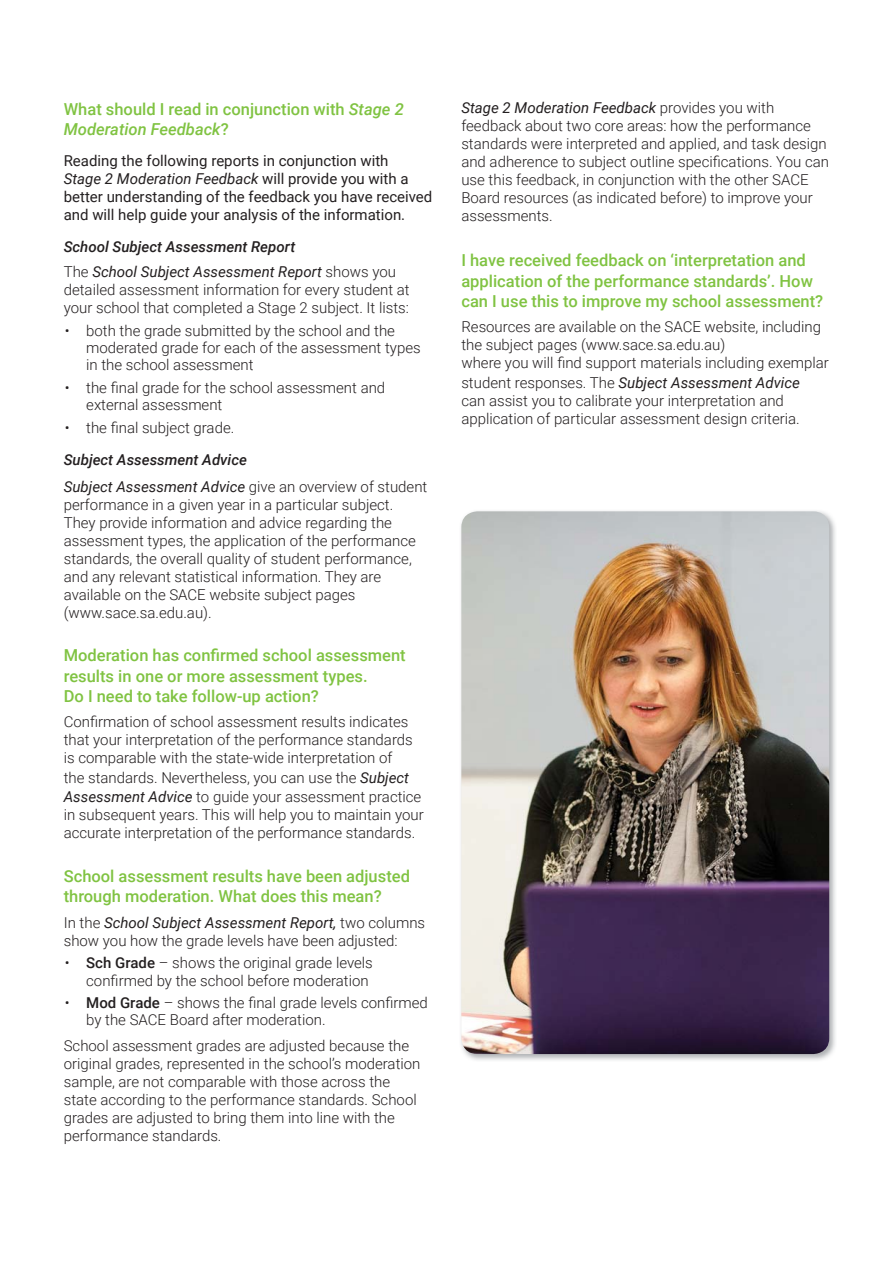
<style>
.page{position:relative;width:893px;height:1263px;background:#fff}
.page>*{position:absolute;margin:0;border:0;box-sizing:border-box;transform-origin:0 0}
.t1{font:500 16.5px/20.2px "Roboto";color:#80c342}
.t2{font:300 15px/18px "Roboto";color:#231f20}
.t3{font:15px/18px "Roboto";color:#231f20}
.t4{font:italic 500 15px/25.5px "Roboto";color:#231f20}
.s1{font-style:italic}
.s2{font-weight:300;font-style:normal}
.s3{font-weight:400}
.s4{font-weight:400;font-style:italic}
.s5{font-weight:500}
</style>
<div class="page">
<img style="left:461px;top:511px;width:375px;height:549px">
<img style="left:461px;top:511px;width:368px;height:543px;border-radius:16px">
<p class="t1" style="left:64px;top:99px;width:342px">What should I read in conjunction with <span class="s1">Stage 2<br>Moderation Feedback</span>?</p>
<p class="t3" style="left:64px;top:151px;width:370px">Reading the following reports in conjunction with<br><span class="s1">Stage 2 Moderation Feedback</span> will provide you with a better understanding of the feedback you have received and will help guide your analysis of the information.</p>
<p class="t4" style="left:64px;top:234px;width:334px">School Subject Assessment Report<br><span class="s2">The</span> <span class="s3">School Subject Assessment Report</span> <span class="s2">shows you</span></p>
<p class="t2" style="left:64px;top:281px;width:347px">detailed assessment information for every student at your school that completed a Stage 2 subject. It lists:</p>
<p class="t2" style="left:86px;top:322px;width:336px;line-height:17.2px;text-indent:-21px">• both the grade submitted by the school and the moderated grade for each of the assessment types in the school assessment</p>
<p class="t2" style="left:86px;top:379px;width:300px;line-height:17.2px;text-indent:-21px">• the final grade for the school assessment and external assessment</p>
<p class="t2" style="left:65px;top:419px;width:171px">• the final subject grade.</p>
<p class="t4" style="left:64px;top:446px;width:365px;line-height:27px">Subject Assessment Advice<br><span class="s3">Subject Assessment Advice</span> <span class="s2">give an overview of student</span></p>
<p class="t2" style="left:64px;top:496px;width:354px">performance in a given year in a particular subject.<br>They provide information and advice regarding the assessment types, the application of the performance standards, the overall quality of student performance, and any relevant statistical information. They are available on the SACE website subject pages (www.sace.sa.edu.au).</p>
<p class="t1" style="left:64px;top:646px;width:343px">Moderation has confirmed school assessment results in one or more assessment types.<br>Do I need to take follow-up action?</p>
<p class="t2" style="left:64px;top:713px;width:351px">Confirmation of school assessment results indicates that your interpretation of the performance standards is comparable with the state-wide interpretation of</p>
<p class="t2" style="left:64px;top:768px;width:359px;line-height:19.5px">the standards. Nevertheless, you can use the <span class="s4">Subject<br>Assessment Advice</span> to guide your assessment practice</p>
<p class="t2" style="left:64px;top:806px;width:362px">in subsequent years. This will help you to maintain your accurate interpretation of the performance standards.</p>
<p class="t1" style="left:64px;top:866px;width:348px">School assessment results have been adjusted through moderation. What does this mean?</p>
<p class="t2" style="left:64px;top:914px;width:363px">In the <span class="s4">School Subject Assessment Report,</span> two columns show you how the grade levels have been adjusted:</p>
<p class="t2" style="left:65px;top:955px;width:309px;line-height:17.2px;text-align:right">• <span class="s5">Sch Grade</span> – shows the original grade levels confirmed by the school before moderation</p>
<p class="t2" style="left:86px;top:994px;width:343px;line-height:17.2px;text-indent:-21px">• <span class="s5">Mod Grade</span> – shows the final grade levels confirmed by the SACE Board after moderation.</p>
<p class="t2" style="left:64px;top:1037px;width:358px">School assessment grades are adjusted because the original grades, represented in the school’s moderation sample, are not comparable with those across the state according to the performance standards. School grades are adjusted to bring them into line with the performance standards.</p>
<p class="t2" style="left:461px;top:98px;width:369px"><span class="s4">Stage 2 Moderation Feedback</span> provides you with feedback about two core areas: how the performance standards were interpreted and applied, and task design and adherence to subject outline specifications. You can use this feedback, in conjunction with the other SACE Board resources (as indicated before) to improve your assessments.</p>
<p class="t1" style="left:461px;top:251px;width:363px">I have received feedback on ‘interpretation and application of the performance standards’. How can I use this to improve my school assessment?</p>
<p class="t2" style="left:461px;top:318px;width:369px">Resources are available on the SACE website, including the subject pages (www.sace.sa.edu.au)<br>where you will find support materials including exemplar</p>
<p class="t2" style="left:461px;top:374px;width:340px">student responses. The <span class="s4">Subject Assessment Advice </span>can assist you to calibrate your interpretation and application of particular assessment design criteria.</p>
</div>
